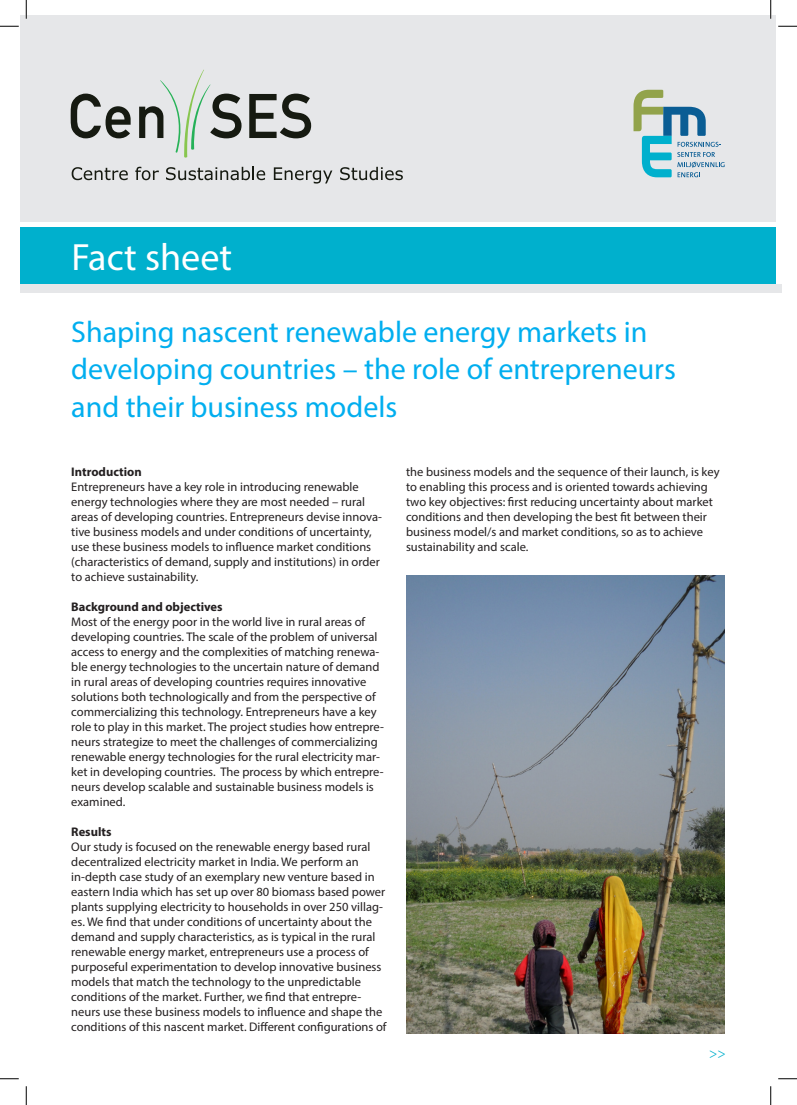
<style>
.page{position:relative;width:797px;height:1105px;background:#fff}
.page>*{position:absolute;margin:0;border:0;box-sizing:border-box;transform-origin:0 0}
.t1{font:38.12px "Myriad Pro";color:#fff}
.t2{font:30px/37.5px "Myriad Pro";color:#00aeef}
.t3{font:15px "Minion Pro";color:#00b0cd}
.t4{font:12.5px/15px "Myriad Pro";color:#231f20}
.t5{font:700 12.5px "Myriad Pro";color:#231f20}
</style>
<div class="page">
<div style="left:20px;top:16px;width:755px;height:206px;background:#e6e7e9"></div>
<div style="left:20px;top:227px;width:755px;height:58px;background:#00b0cd"></div>
<svg style="left:72px;top:167px;width:56px;height:13px"></svg>
<svg style="left:135px;top:167px;width:24px;height:13px"></svg>
<svg style="left:166px;top:167px;width:99px;height:13px"></svg>
<svg style="left:274px;top:167px;width:58px;height:17px"></svg>
<svg style="left:340px;top:167px;width:63px;height:13px"></svg>
<svg style="left:71px;top:94px;width:60px;height:44px"></svg>
<svg style="left:139px;top:70px;width:102px;height:88px"></svg>
<svg style="left:249px;top:94px;width:62px;height:44px"></svg>
<svg style="left:633px;top:90px;width:91px;height:87px"></svg>
<div style="left:20px;top:284px;width:761px;height:9px;background:#e6e7e9"></div>
<img style="left:406px;top:575px;width:318px;height:459px">
<svg style="left:0;top:25px;width:19px;height:2px"></svg>
<svg style="left:778px;top:25px;width:19px;height:2px"></svg>
<svg style="left:0;top:1078px;width:19px;height:1px"></svg>
<svg style="left:778px;top:1078px;width:19px;height:1px"></svg>
<svg style="left:25px;top:0;width:2px;height:19px"></svg>
<svg style="left:25px;top:1086px;width:2px;height:19px"></svg>
<svg style="left:770px;top:0;width:1px;height:19px"></svg>
<svg style="left:770px;top:1086px;width:1px;height:19px"></svg>
<h1 class="t1" style="left:71px;top:234px;width:162px">Fact sheet</h1>
<h2 class="t2" style="left:71px;top:313px;width:606px">Shaping nascent renewable energy markets in developing countries – the role of entrepreneurs and their business models</h2>
<p class="t5" style="left:71px;top:464px;width:72px">Introduction</p>
<p class="t4" style="left:71px;top:479px;width:312px">Entrepreneurs have a key role in introducing renewable energy technologies where they are most needed – rural areas of developing countries. Entrepreneurs devise innova&shy;tive business models and under conditions of uncertainty, use these business models to influence market conditions (characteristics of demand, supply and institutions) in order to achieve sustainability.</p>
<p class="t5" style="left:71px;top:599px;width:153px">Background and objectives</p>
<p class="t4" style="left:71px;top:614px;width:314px">Most of the energy poor in the world live in rural areas of developing countries. The scale of the problem of universal access to energy and the complexities of matching renewa&shy;ble energy technologies to the uncertain nature of demand in rural areas of developing countries requires innovative solutions both technologically and from the perspective of commercializing this technology. Entrepreneurs have a key role to play in this market. The project studies how entrepre&shy;neurs strategize to meet the challenges of commercializing renewable energy technologies for the rural electricity mar&shy;ket in developing countries. The process by which entrepre&shy;neurs develop scalable and sustainable business models is examined.</p>
<p class="t5" style="left:71px;top:824px;width:42px">Results</p>
<p class="t4" style="left:71px;top:839px;width:317px">Our study is focused on the renewable energy based rural decentralized electricity market in India. We perform an in-depth case study of an exemplary new venture based in eastern India which has set up over 80 biomass based power plants supplying electricity to households in over 250 villag&shy;es. We find that under conditions of uncertainty about the demand and supply characteristics, as is typical in the rural renewable energy market, entrepreneurs use a process of purposeful experimentation to develop innovative business models that match the technology to the unpredictable conditions of the market. Further, we find that entrepre&shy;neurs use these business models to influence and shape the conditions of this nascent market. Different configurations of</p>
<p class="t4" style="left:406px;top:464px;width:315px">the business models and the sequence of their launch, is key to enabling this process and is oriented towards achieving two key objectives: first reducing uncertainty about market conditions and then developing the best fit between their business model/s and market conditions, so as to achieve sustainability and scale.</p>
<p class="t3" style="left:709px;top:1043px;width:18px">&gt;&gt;</p>
</div>
